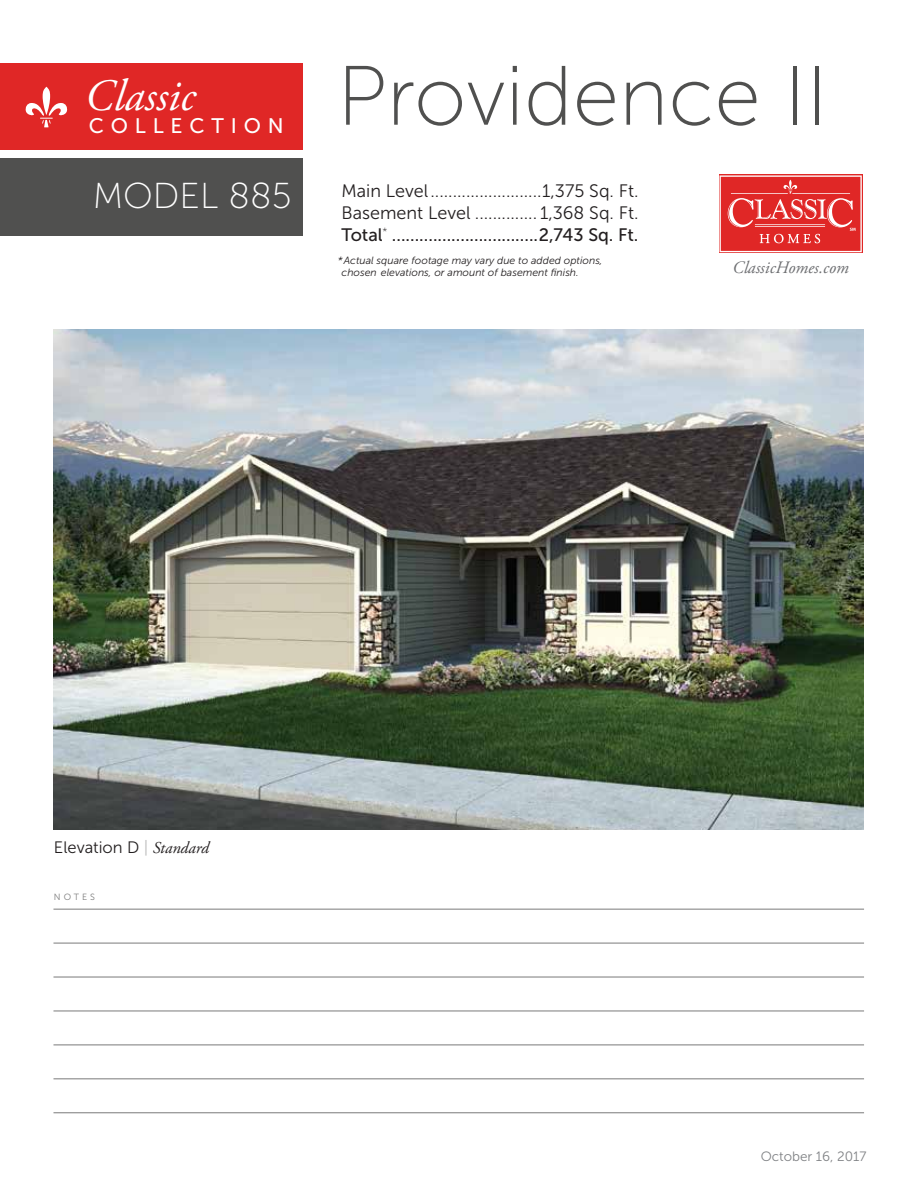
<style>
.page{position:relative;width:918px;height:1188px;background:#fff}
.page>*{position:absolute;margin:0;border:0;box-sizing:border-box;transform-origin:0 0}
.t1{font:84px "Museo Sans 100";color:#50504f}
.t2{font:italic 44.7px "Adobe Garamond Pro";color:#fff}
.t3{font:36px "Museo Sans 100";color:#fff}
.t4{font:21px "Museo Sans 500";letter-spacing:.325em;color:#fff}
.t5{font:18px/21.6px "Museo Sans 300";color:#231f20}
.t6{font:18px "Museo Sans 500";color:#231f20}
.t7{font:italic 17.4px "Adobe Garamond Pro";color:#6d6e71}
.t8{font:16.5px "Museo Sans 300";color:#231f20}
.t9{font:13.5px "Museo Sans 300";color:#808285}
.t10{font:italic 10.5px/12.6px "Museo Sans 300";color:#231f20}
.t11{font:9px "Museo Sans 300";letter-spacing:.325em;color:#7a7a7a}
.s1{color:#bbbcbb}
.s2{font-family:"Adobe Garamond Pro";font-style:italic}
</style>
<div class="page">
<div style="left:0;top:159px;width:303px;height:77px;background:#50504f"></div>
<div style="left:0;top:63px;width:303px;height:87px;background:#e02726"></div>
<svg style="left:25px;top:87px;width:43px;height:40px"></svg>
<svg style="left:719px;top:175px;width:144px;height:78px"></svg>
<svg style="left:720px;top:175px;width:142px;height:77px;background:#e44847"></svg>
<img style="left:54px;top:329px;width:810px;height:500px">
<hr style="left:53px;top:909px;width:811px;height:1px;background:#7a7a7a">
<hr style="left:53px;top:943px;width:811px;height:1px;background:#7a7a7a">
<hr style="left:53px;top:977px;width:811px;height:1px;background:#7a7a7a">
<hr style="left:53px;top:1011px;width:811px;height:1px;background:#7a7a7a">
<hr style="left:53px;top:1078px;width:811px;height:1px;background:#7a7a7a">
<hr style="left:53px;top:1045px;width:811px;height:1px;background:#7a7a7a">
<hr style="left:53px;top:1112px;width:811px;height:1px;background:#7a7a7a">
<h2 class="t2" style="left:85px;top:69px;width:112px">Classic</h2>
<h3 class="t4" style="left:89px;top:114px;width:196px">COLLECTION</h3>
<h3 class="t3" style="left:93px;top:177px;width:200px">MODEL 885</h3>
<h1 class="t1" style="left:337px;top:51px;width:492px">Providence II</h1>
<h3 class="t5" style="left:342px;top:180px;width:299px">Main Level.........................1,375 Sq. Ft.<br>Basement Level .............. 1,368 Sq. Ft.</h3>
<h3 class="t6" style="left:342px;top:224px;width:299px">Total<sup>*</sup> ................................2,743 Sq. Ft.</h3>
<p class="t10" style="left:342px;top:254px;width:263px;text-indent:-4px">*Actual square footage may vary due to added options, chosen elevations, or amount of basement finish.</p>
<h3 class="t7" style="left:732px;top:257px;width:118px">ClassicHomes.com</h3>
<h3 class="t8" style="left:54px;top:838px;width:156px">Elevation D <span class="s1">|</span> <span class="s2">Standard</span></h3>
<p class="t11" style="left:54px;top:892px;width:43px">NOTES</p>
<p class="t9" style="left:761px;top:1149px;width:107px">October 16, 2017</p>
</div>
